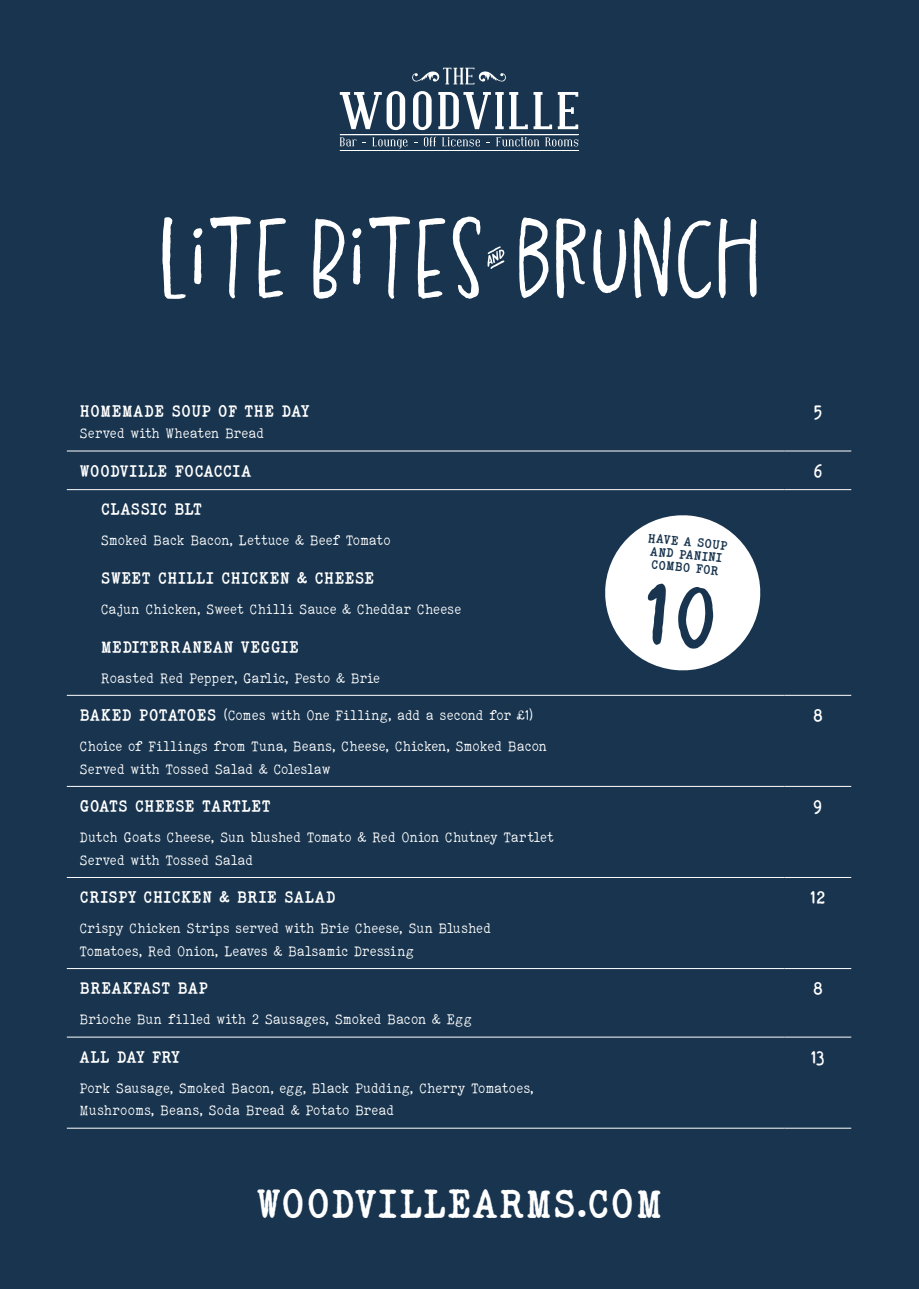
<style>
.page{position:relative;width:919px;height:1289px;background:#fff}
.page>*{position:absolute;margin:0;border:0;box-sizing:border-box;transform-origin:0 0}
.BODY_Main_descriptio{font:700 40.5px "ELEGANTTYPEWRITER";letter-spacing:-.01em;color:#fff}
.BODY_Main_descriptio-2{font:700 18px "ELEGANTTYPEWRITER";color:#fff}
.BODY_Main_descriptio-3{font:700 16.5px "ELEGANTTYPEWRITER";letter-spacing:-.01em;color:#fff}
.BODY_Main_descriptio-4{font:700 16.5px "ELEGANTTYPEWRITER";letter-spacing:-.035em;color:#fff}
.BODY_Main_descriptio-5{font:300 15px/22.5px "ELEGANTTYPEWRITER";letter-spacing:-.01em;color:#fff}
.BODY_Main_descriptio-6{font:700 12.75px/12.9px "ELEGANTTYPEWRITER";color:#18344e;text-align:center}
.s1{font-weight:700;font-size:16.5px}
.s2{font-family:"Tox Typewriter";font-weight:400}
</style>
<div class="page">
<div style="left:0;top:0;width:918px;height:1288px;background:#18344e"></div>
<hr style="left:67px;top:451px;width:717px;height:1px;background:#fff">
<hr style="left:784px;top:451px;width:67px;height:1px;background:#fff">
<hr style="left:67px;top:489px;width:717px;height:1px;background:#fff">
<hr style="left:784px;top:489px;width:67px;height:1px;background:#fff">
<hr style="left:67px;top:695px;width:717px;height:1px;background:#fff">
<hr style="left:784px;top:695px;width:67px;height:1px;background:#fff">
<hr style="left:67px;top:786px;width:717px;height:1px;background:#fff">
<hr style="left:784px;top:786px;width:67px;height:1px;background:#fff">
<hr style="left:67px;top:877px;width:717px;height:1px;background:#fff">
<hr style="left:784px;top:877px;width:67px;height:1px;background:#fff">
<hr style="left:67px;top:968px;width:717px;height:1px;background:#fff">
<hr style="left:784px;top:968px;width:67px;height:1px;background:#fff">
<hr style="left:67px;top:1036px;width:717px;height:1px;background:#fff">
<hr style="left:784px;top:1036px;width:67px;height:1px;background:#fff">
<hr style="left:67px;top:1127px;width:717px;height:1px;background:#fff">
<hr style="left:784px;top:1127px;width:67px;height:1px;background:#fff">
<svg style="left:340px;top:91px;width:65px;height:39px"></svg>
<svg style="left:413px;top:91px;width:18px;height:39px"></svg>
<svg style="left:438px;top:92px;width:65px;height:37px"></svg>
<svg style="left:509px;top:92px;width:69px;height:37px"></svg>
<svg style="left:412px;top:68px;width:94px;height:16px"></svg>
<svg style="left:340px;top:137px;width:16px;height:9px"></svg>
<svg style="left:372px;top:137px;width:35px;height:12px"></svg>
<svg style="left:424px;top:137px;width:12px;height:9px"></svg>
<svg style="left:442px;top:137px;width:38px;height:9px"></svg>
<svg style="left:496px;top:137px;width:43px;height:9px"></svg>
<svg style="left:545px;top:137px;width:33px;height:9px"></svg>
<hr style="left:340px;top:134px;width:238px;height:1px;background:#fff">
<hr style="left:340px;top:150px;width:238px;height:1px;background:#fff">
<svg style="left:162px;top:216px;width:124px;height:83px"></svg>
<svg style="left:313px;top:216px;width:167px;height:83px"></svg>
<svg style="left:519px;top:217px;width:237px;height:81px"></svg>
<svg style="left:487px;top:246px;width:17px;height:23px"></svg>
<svg style="left:605px;top:515px;width:156px;height:156px"></svg>
<p class="BODY_Main_descriptio-3" style="left:80px;top:401px;width:232px">HOMEMADE SOUP OF THE DAY</p>
<p class="BODY_Main_descriptio-5" style="left:80px;top:422px;width:186px">Served with Wheaten Bread</p>
<p class="BODY_Main_descriptio-2" style="left:813px;top:400px;width:11px">5</p>
<p class="BODY_Main_descriptio-3" style="left:80px;top:461px;width:173px">WOODVILLE FOCACCIA</p>
<p class="BODY_Main_descriptio-2" style="left:812px;top:460px;width:12px">6</p>
<p class="BODY_Main_descriptio-3" style="left:101px;top:499px;width:103px">CLASSIC BLT</p>
<p class="BODY_Main_descriptio-5" style="left:101px;top:529px;width:291px">Smoked Back Bacon, Lettuce &amp; Beef Tomato</p>
<p class="BODY_Main_descriptio-3" style="left:101px;top:568px;width:275px">SWEET CHILLI CHICKEN &amp; CHEESE</p>
<p class="BODY_Main_descriptio-5" style="left:101px;top:597px;width:362px">Cajun Chicken, Sweet Chilli Sauce &amp; Cheddar Cheese</p>
<p class="BODY_Main_descriptio-3" style="left:101px;top:636px;width:200px">MEDITERRANEAN VEGGIE</p>
<p class="BODY_Main_descriptio-5" style="left:101px;top:666px;width:281px">Roasted Red Pepper, Garlic, Pesto &amp; Brie</p>
<p class="BODY_Main_descriptio-5" style="left:80px;top:703px;width:455px"><span class="s1">BAKED POTATOES</span> (Comes with One Filling, add a second for <span class="s2">£</span>1)</p>
<p class="BODY_Main_descriptio-5" style="left:80px;top:734px;width:469px">Choice of Fillings from Tuna, Beans, Cheese, Chicken, Smoked Bacon</p>
<p class="BODY_Main_descriptio-5" style="left:80px;top:757px;width:252px">Served with Tossed Salad &amp; Coleslaw</p>
<p class="BODY_Main_descriptio-6" style="left:648px;top:530px;width:82px;rotate:6deg">HAVE A SOUP<br>AND PANINI<br>COMBO FOR</p>
<p class="BODY_Main_descriptio-2" style="left:812px;top:704px;width:12px">8</p>
<p class="BODY_Main_descriptio-3" style="left:80px;top:796px;width:193px">GOATS CHEESE TARTLET</p>
<p class="BODY_Main_descriptio-5" style="left:80px;top:825px;width:476px">Dutch Goats Cheese, Sun blushed Tomato &amp; Red Onion Chutney Tartlet</p>
<p class="BODY_Main_descriptio-5" style="left:80px;top:848px;width:175px">Served with Tossed Salad</p>
<p class="BODY_Main_descriptio-3" style="left:80px;top:887px;width:258px">CRISPY CHICKEN &amp; BRIE SALAD</p>
<p class="BODY_Main_descriptio-5" style="left:80px;top:916px;width:413px">Crispy Chicken Strips served with Brie Cheese, Sun Blushed<br>Tomatoes, Red Onion, Leaves &amp; Balsamic Dressing</p>
<p class="BODY_Main_descriptio-3" style="left:80px;top:978px;width:130px">BREAKFAST BAP</p>
<p class="BODY_Main_descriptio-5" style="left:80px;top:1007px;width:394px">Brioche Bun filled with 2 Sausages, Smoked Bacon &amp; Egg</p>
<p class="BODY_Main_descriptio-4" style="left:80px;top:1046px;width:102px">ALL DAY FRY</p>
<p class="BODY_Main_descriptio-5" style="left:80px;top:1076px;width:455px">Pork Sausage, Smoked Bacon, egg, Black Pudding, Cherry Tomatoes,<br>Mushrooms, Beans, Soda Bread &amp; Potato Bread</p>
<p class="BODY_Main_descriptio" style="left:256px;top:1178px;width:409px">WOODVILLEARMS.COM</p>
<p class="BODY_Main_descriptio-2" style="left:812px;top:796px;width:11px">9</p>
<p class="BODY_Main_descriptio-2" style="left:809px;top:887px;width:18px">12</p>
<p class="BODY_Main_descriptio-2" style="left:812px;top:978px;width:12px">8</p>
<p class="BODY_Main_descriptio-2" style="left:810px;top:1046px;width:16px">13</p>
</div>
